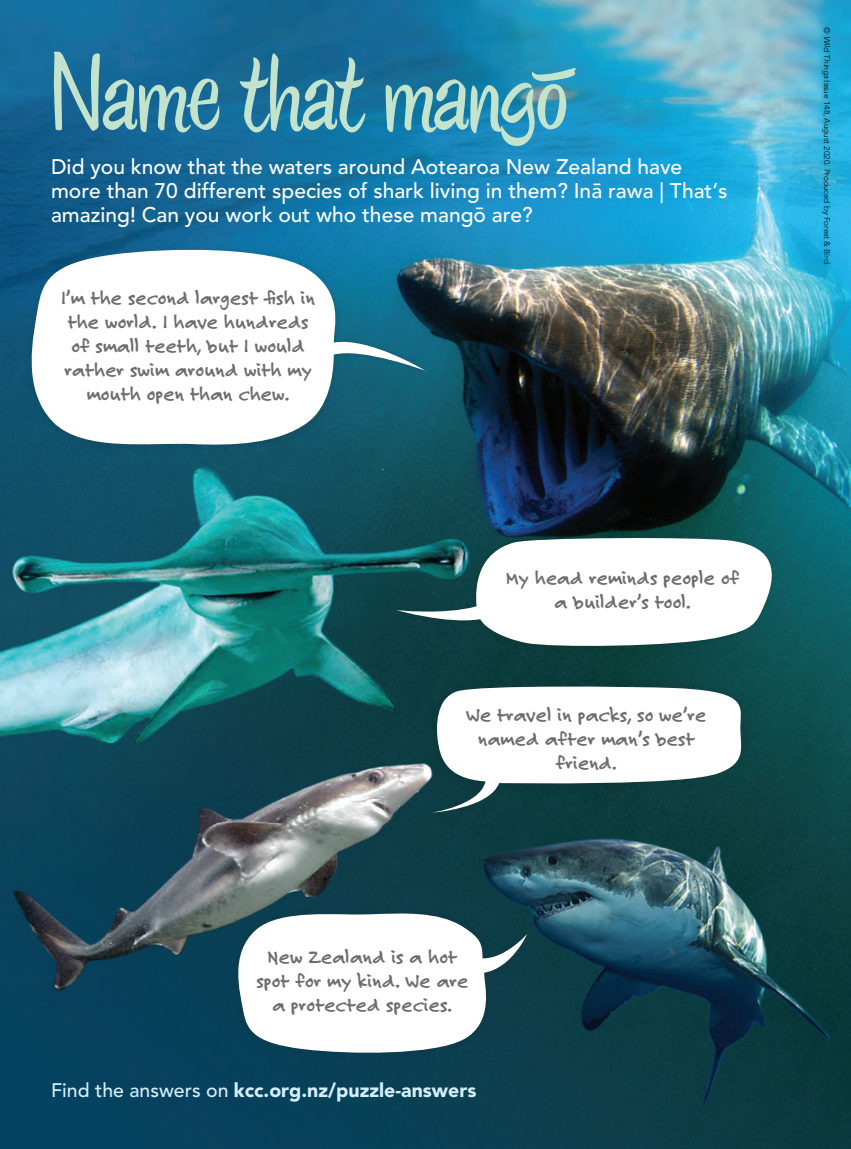
<style>
.page{position:relative;width:851px;height:1149px;background:#fff}
.page>*{position:absolute;margin:0;border:0;box-sizing:border-box;transform-origin:0 0}
.t1{font:112.5px "Chicken Basket";color:#c4e3cd}
.t2{font:700 21px/24px "Felt Tip Roman";color:#6c6d70;text-align:center}
.t3{font:500 21px/24px "FB Avenir";color:#fff}
.t4{font:900 19.5px "FB Avenir";color:#d4effb}
.t5{font:8.25px "FB Avenir";letter-spacing:-.01em;color:#231f20}
.s1{font-weight:500}
.s2{font-style:italic}
</style>
<div class="page">
<img style="left:0;top:0;width:850px;height:1148px">
<div style="left:25px;top:243px;width:405px;height:208px;background:#231f20;opacity:.2"></div>
<svg style="left:21px;top:246px;width:404px;height:206px"></svg>
<div style="left:231px;top:906px;width:302px;height:153px;background:#0b3e4e"></div>
<svg style="left:229px;top:908px;width:298px;height:146px;fill:#fff"></svg>
<div style="left:424px;top:673px;width:329px;height:151px;background:#231f20;opacity:.2"></div>
<svg style="left:432px;top:684px;width:317px;height:128px"></svg>
<div style="left:390px;top:533px;width:386px;height:119px;background:#231f20;opacity:.2"></div>
<svg style="left:396px;top:536px;width:385px;height:111px"></svg>
<h1 class="t1" style="left:51px;top:30px;width:529px">Name that mango -</h1>
<p class="t3" style="left:51px;top:155px;width:678px">Did you know that the waters around Aotearoa New Zealand have more than 70 different species of shark living in them? Inā rawa | That’s amazing! Can you work out who these mangō are?</p>
<p class="t2" style="left:61px;top:285px;width:255px">I’m the second largest fish in the world. I have hundreds of small teeth, but I would rather swim around with my mouth open than chew.</p>
<p class="t2" style="left:506px;top:565px;width:235px">My head reminds people of a builder’s tool.</p>
<p class="t2" style="left:466px;top:702px;width:241px">We travel in packs, so we’re named after man’s best friend.</p>
<p class="t2" style="left:256px;top:944px;width:213px">New Zealand is a hot spot for my kind. We are a protected species.</p>
<p class="t4" style="left:51px;top:1078px;width:427px"><span class="s1">Find the answers on</span> kcc.org.nz/puzzle-answers</p>
<p class="t5" style="left:831px;top:27px;width:238px;rotate:90deg">© <span class="s2">Wild Things</span> Issue 148, August 2020. Produced by Forest &amp; Bird</p>
</div>
